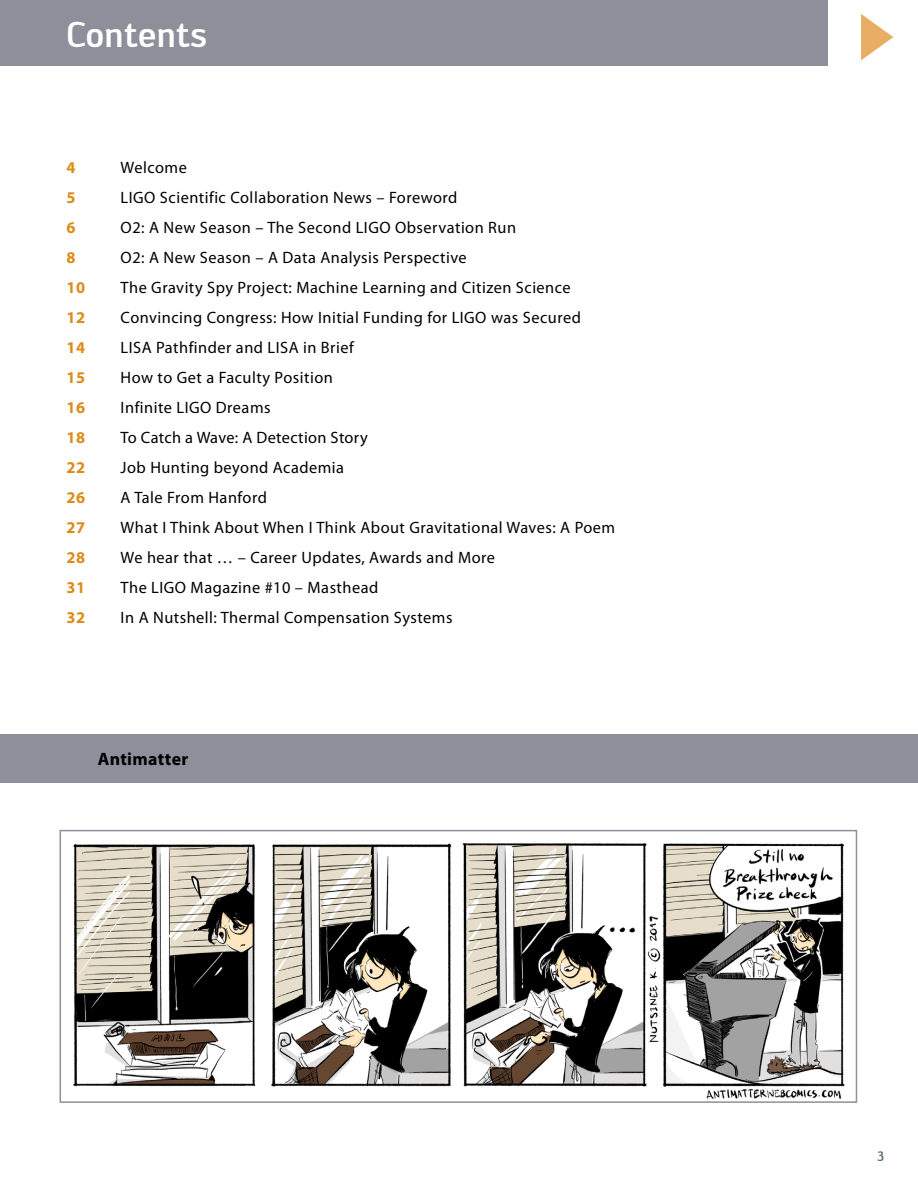
<style>
.page{position:relative;width:918px;height:1188px;background:#fff}
.page>*{position:absolute;margin:0;border:0;box-sizing:border-box;transform-origin:0 0}
.t1{font:500 35.25px "Engel";letter-spacing:-.01em;color:#fff}
.t2{font:700 18px "Myriad Pro";letter-spacing:.02em;color:#000}
.t3{font:16.5px "Myriad Pro";letter-spacing:.03em;color:#000}
.t4{font:700 16.5px "Myriad Pro";letter-spacing:.03em;color:#dd8c18}
.t5{font:500 13.5px "Engel";color:#5c6b78}
</style>
<div class="page">
<img style="left:73px;top:842px;width:772px;height:257px">
<div style="left:60px;top:830px;width:797px;height:273px;border:2px solid #8d909a"></div>
<div style="left:0;top:734px;width:918px;height:48px;background:#8d909a"></div>
<div style="left:0;top:0;width:827px;height:66px;background:#8d909a"></div>
<svg style="left:861px;top:14px;width:32px;height:46px"></svg>
<h1 class="t1" style="left:66px;top:14px;width:143px">Contents</h1>
<p class="t4" style="left:67px;top:159px;width:11px">4</p>
<p class="t3" style="left:121px;top:159px;width:68px">Welcome</p>
<p class="t4" style="left:67px;top:189px;width:11px">5</p>
<p class="t3" style="left:121px;top:189px;width:338px">LIGO Scientific Collaboration News – Foreword</p>
<p class="t4" style="left:67px;top:219px;width:11px">6</p>
<p class="t3" style="left:121px;top:219px;width:397px">O2: A New Season – The Second LIGO Observation Run</p>
<p class="t4" style="left:67px;top:249px;width:11px">8</p>
<p class="t3" style="left:121px;top:249px;width:348px">O2: A New Season – A Data Analysis Perspective</p>
<p class="t4" style="left:67px;top:279px;width:20px">10</p>
<p class="t3" style="left:121px;top:279px;width:452px">The Gravity Spy Project: Machine Learning and Citizen Science</p>
<p class="t4" style="left:67px;top:309px;width:20px">12</p>
<p class="t3" style="left:121px;top:309px;width:462px">Convincing Congress: How Initial Funding for LIGO was Secured</p>
<p class="t4" style="left:67px;top:339px;width:20px">14</p>
<p class="t3" style="left:121px;top:339px;width:235px">LISA Pathfinder and LISA in Brief</p>
<p class="t4" style="left:67px;top:369px;width:20px">15</p>
<p class="t3" style="left:121px;top:369px;width:214px">How to Get a Faculty Position</p>
<p class="t4" style="left:67px;top:399px;width:20px">16</p>
<p class="t3" style="left:121px;top:399px;width:151px">Infinite LIGO Dreams</p>
<p class="t4" style="left:67px;top:429px;width:20px">18</p>
<p class="t3" style="left:121px;top:429px;width:249px">To Catch a Wave: A Detection Story</p>
<p class="t4" style="left:67px;top:459px;width:20px">22</p>
<p class="t3" style="left:121px;top:459px;width:225px">Job Hunting beyond Academia</p>
<p class="t4" style="left:67px;top:489px;width:20px">26</p>
<p class="t3" style="left:121px;top:489px;width:148px">A Tale From Hanford</p>
<p class="t4" style="left:67px;top:519px;width:20px">27</p>
<p class="t3" style="left:121px;top:519px;width:496px">What I Think About When I Think About Gravitational Waves: A Poem</p>
<p class="t4" style="left:67px;top:549px;width:20px">28</p>
<p class="t3" style="left:121px;top:549px;width:376px">We hear that … – Career Updates, Awards and More</p>
<p class="t4" style="left:67px;top:579px;width:20px">31</p>
<p class="t3" style="left:121px;top:579px;width:259px">The LIGO Magazine #10 – Masthead</p>
<p class="t4" style="left:67px;top:609px;width:20px">32</p>
<p class="t3" style="left:121px;top:609px;width:333px">In A Nutshell: Thermal Compensation Systems</p>
<p class="t2" style="left:98px;top:749px;width:92px">Antimatter</p>
<p class="t5" style="left:877px;top:1148px;width:9px">3</p>
</div>
